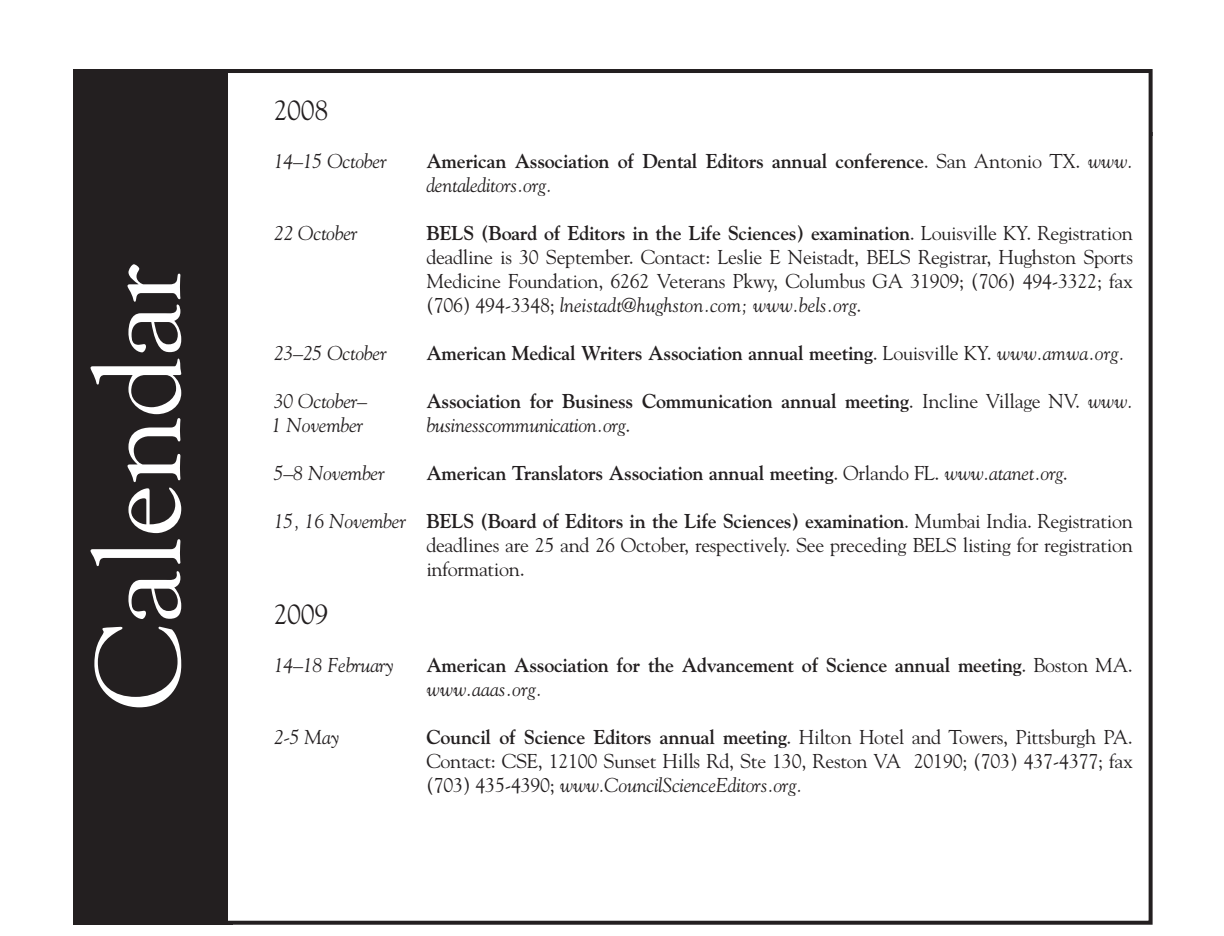
<style>
.page{position:relative;width:1224px;height:936px;background:#fff}
.page>*{position:absolute;margin:0;border:0;box-sizing:border-box;transform-origin:0 0}
.t1{font:120px "Goudy";color:#fff}
.t2{font:28px "Goudy";letter-spacing:-.015em;color:#231f20}
.t3{font:20px/24px "Goudy";letter-spacing:-.015em;color:#231f20;text-align:justify}
.t4{font:700 20px/24px "Goudy";letter-spacing:-.015em;color:#231f20}
.t5{font:italic 20px "Goudy";letter-spacing:-.015em;color:#231f20}
.s1{font-weight:400}
.s2{font-weight:400;font-style:italic}
.s3{font-weight:700}
.s4{font-style:italic}
</style>
<div class="page">
<div style="left:73px;top:69px;width:160px;height:856px;background:#231f20"></div>
<div style="left:226px;top:71px;width:925px;height:852px;background:#fff"></div>
<div style="left:224px;top:69px;width:929px;height:856px;border:4px solid #231f20"></div>
<h1 class="t1" style="left:91px;top:710px;width:448px;rotate:-90deg">Calendar</h1>
<h2 class="t2" style="left:274px;top:99px;width:56px">2008</h2>
<p class="t5" style="left:274px;top:153px;width:114px">14–15 October</p>
<p class="t4" style="left:426px;top:151px;width:708px">American Association of Dental Editors annual conference<span class="s1">. San Antonio TX.</span> <span class="s2">www. dentaleditors.org.</span></p>
<p class="t5" style="left:274px;top:225px;width:85px">22 October</p>
<p class="t3" style="left:426px;top:223px;width:708px"><span class="s3">BELS (Board of Editors in the Life Sciences) examination</span>. Louisville KY. Registration deadline is 30 September. Contact: Leslie E Neistadt, BELS Registrar, Hughston Sports Medicine Foundation, 6262 Veterans Pkwy, Columbus GA 31909; (706) 494-3322; fax (706) 494-3348; <span class="s4">lneistadt@hughston.com; www.bels.org</span>.</p>
<p class="t5" style="left:274px;top:345px;width:114px">23–25 October</p>
<p class="t4" style="left:426px;top:343px;width:700px">American Medical Writers Association annual meeting<span class="s1">. Louisville KY.</span> <span class="s2">www.amwa.org.</span></p>
<p class="t5" style="left:274px;top:393px;width:95px">30 October–</p>
<p class="t4" style="left:426px;top:391px;width:708px">Association for Business Communication annual meeting<span class="s1">. Incline Village NV.</span> <span class="s2">www. businesscommunication.org</span><span class="s1">.</span></p>
<p class="t5" style="left:274px;top:465px;width:113px">5–8 November</p>
<p class="t4" style="left:426px;top:463px;width:643px">American Translators Association annual meeting<span class="s1">. Orlando FL.</span> <span class="s2">www.atanet.org</span><span class="s1">.</span></p>
<p class="t3" style="left:426px;top:511px;width:708px;text-indent:-153px"><span class="s4">15, 16 November</span> <span class="s3">BELS (Board of Editors in the Life Sciences) examination</span>. Mumbai India. Registration deadlines are 25 and 26 October, respectively. See preceding BELS listing for registration information.</p>
<h2 class="t2" style="left:274px;top:603px;width:56px">2009</h2>
<p class="t5" style="left:274px;top:657px;width:122px">14–18 February</p>
<p class="t4" style="left:426px;top:655px;width:708px">American Association for the Advancement of Science annual meeting<span class="s1">. Boston MA. </span><span class="s2">www.aaas.org.</span></p>
<p class="t5" style="left:274px;top:729px;width:67px">2-5 May</p>
<p class="t3" style="left:426px;top:727px;width:708px"><span class="s3">Council of Science Editors annual meeting</span>. Hilton Hotel and Towers, Pittsburgh PA.<br>Contact: CSE, 12100 Sunset Hills Rd, Ste 130, Reston VA 20190; (703) 437-4377; fax (703) 435-4390; <span class="s4">www.CouncilScienceEditors.org.</span></p>
<p class="t5" style="left:272px;top:417px;width:93px">1 November</p>
</div>
